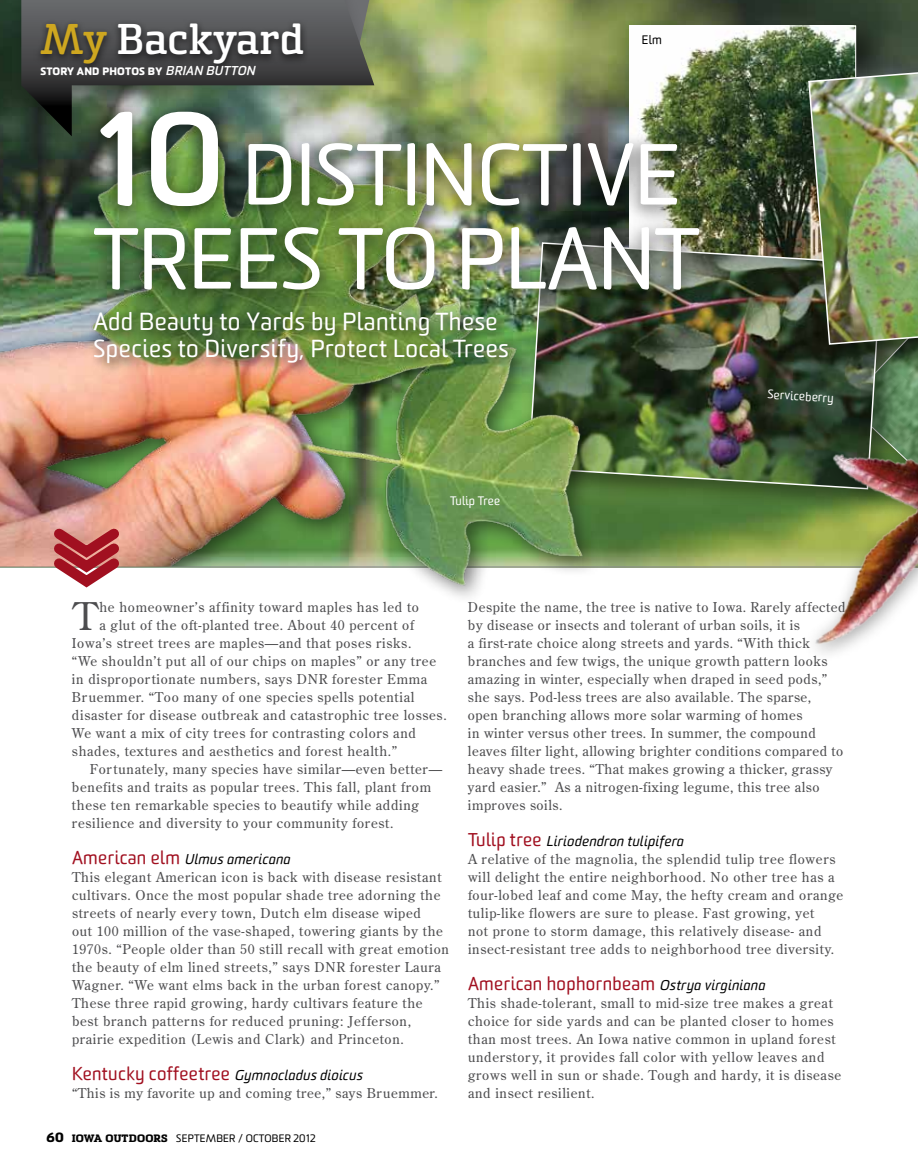
<style>
.page{position:relative;width:918px;height:1175px;background:#fff}
.page>*{position:absolute;margin:0;border:0;box-sizing:border-box;transform-origin:0 0}
.t1{font:84px/84px "Sommet Rounded";color:#fff}
.t2{font:700 48px "Sommet Slab Rnd";color:#fff}
.t3{font:38.1px "Century Old Style Std";color:#4d4d4f}
.t4{font:24px/27px "Sommet Rounded";letter-spacing:.02em;color:#fff}
.t5{font:18px "Sommet Rounded";letter-spacing:.02em;color:#a11020}
.t6{font:italic 16.5px "Sommet Rounded";letter-spacing:.02em;color:#000}
.t7{font:13.5px/18px "Century Old Style Std";letter-spacing:.05em;color:#4d4d4f}
.t8{font:12px "Sommet Rounded";letter-spacing:-.03em;color:#fff}
.t9{font:12px "Sommet Rounded";color:#000}
.t10{font:10.5px "Sommet Rounded";letter-spacing:.02em;color:#000}
.t11{font:800 10.5px "Sommet Rounded";letter-spacing:.02em;color:#fff}
.s1{color:#cea720}
.s2{font-weight:700;font-style:italic;font-size:15px}
.s3{font-weight:700;font-size:126.9px}
.s4{font-style:normal;font-size:18px;color:#a11020}
.s5{font-style:italic;font-size:16.5px;color:#000}
.s6{font-family:"Sommet Slab Rnd";font-weight:800;font-size:15px}
.s7{font-family:"Sommet Slab Rnd";font-weight:800;font-size:12px}
</style>
<div class="page">
<img style="left:0;top:0;width:918px;height:566px">
<div style="left:623px;top:19px;width:260px;height:361px;background:#000;opacity:.44"></div>
<img style="left:631px;top:28px;width:223px;height:209px">
<div style="left:523px;top:237px;width:386px;height:279px;background:#000;opacity:.44"></div>
<img style="left:603px;top:241px;width:204px;height:249px">
<div style="left:8px;top:0;width:378px;height:152px;background:#000;opacity:.15"></div>
<svg style="left:21px;top:0;width:353px;height:109px"></svg>
<hr style="left:0;top:566px;width:918px;height:1px;background:#808285">
<img style="left:0;top:109px;width:591px;height:489px">
<div style="left:33px;top:18px;width:278px;height:56px;background:#000;opacity:.75"></div>
<div style="left:78px;top:99px;width:636px;height:211px;background:#000;opacity:.7"></div>
<img style="left:794px;top:377px;width:124px;height:277px">
<div style="left:89px;top:307px;width:433px;height:70px;background:#000;opacity:.75"></div>
<div style="left:803px;top:48px;width:115px;height:323px;background:#000;opacity:.44"></div>
<img style="left:807px;top:52px;width:111px;height:508px">
<svg style="left:45px;top:519px;width:83px;height:74px"></svg>
<h2 class="t2" style="left:40px;top:13px;width:265px"><span class="s1">My</span> Backyard</h2>
<p class="t11" style="left:40px;top:64px;width:216px">STORY AND PHOTOS BY <span class="s2">BRIAN BUTTON</span></p>
<h1 class="t1" style="left:94px;top:135px;width:591px"><span class="s3">10</span> Distinctive<br>Trees to Plant</h1>
<h3 class="t4" style="left:94px;top:309px;width:417px">Add Beauty to Yards by Planting These<br>Species to Diversify, Protect Local Trees</h3>
<p class="t9" style="left:642px;top:32px;width:22px">Elm</p>
<p class="t8" style="left:450px;top:493px;width:52px">Tulip Tree</p>
<p class="t8" style="left:768px;top:386px;width:68px;rotate:4deg">Serviceberry</p>
<h3 class="t3" style="left:74px;top:592px;width:26px">T</h3>
<p class="t7" style="left:99px;top:598px;width:321px">he homeowner’s affinity toward maples has led to</p>
<p class="t7" style="left:99px;top:616px;width:316px">a glut of the oft-planted tree. About 40 percent of</p>
<p class="t7" style="left:72px;top:634px;width:341px">Iowa’s street trees are maples—and that poses risks.</p>
<p class="t7" style="left:72px;top:652px;width:366px">“We shouldn’t put all of our chips on maples” or any tree</p>
<p class="t7" style="left:72px;top:670px;width:357px">in disproportionate numbers, says DNR forester Emma</p>
<p class="t7" style="left:72px;top:688px;width:344px">Bruemmer. “Too many of one species spells potential</p>
<p class="t7" style="left:72px;top:706px;width:376px">disaster for disease outbreak and catastrophic tree losses.</p>
<p class="t7" style="left:72px;top:724px;width:345px">We want a mix of city trees for contrasting colors and</p>
<p class="t7" style="left:72px;top:742px;width:327px">shades, textures and aesthetics and forest health.”</p>
<p class="t7" style="left:90px;top:760px;width:354px">Fortunately, many species have similar—even better—</p>
<p class="t7" style="left:72px;top:778px;width:361px">benefits and traits as popular trees. This fall, plant from</p>
<p class="t7" style="left:72px;top:796px;width:349px">these ten remarkable species to beautify while adding</p>
<p class="t7" style="left:72px;top:814px;width:323px">resilience and diversity to your community forest.</p>
<p class="t6" style="left:72px;top:851px;width:219px"><span class="s4">American elm</span> Ulmus americana</p>
<p class="t7" style="left:72px;top:868px;width:378px">This elegant American icon is back with disease resistant cultivars. Once the most popular shade tree adorning the streets of nearly every town, Dutch elm disease wiped<br>out 100 million of the vase-shaped, towering giants by the 1970s. “People older than 50 still recall with great emotion the beauty of elm lined streets,” says DNR forester Laura Wagner. “We want elms back in the urban forest canopy.” These three rapid growing, hardy cultivars feature the best branch patterns for reduced pruning: Jefferson, prairie expedition (Lewis and Clark) and Princeton.</p>
<h3 class="t5" style="left:72px;top:1063px;width:292px">Kentucky coffeetree <span class="s5">Gymnocladus dioicus</span></h3>
<p class="t7" style="left:72px;top:1084px;width:367px">“This is my favorite up and coming tree,” says Bruemmer.</p>
<p class="t10" style="left:46px;top:1132px;width:271px"><span class="s6">60</span> <span class="s7">IOWA OUTDOORS</span> September / october 2012</p>
<p class="t7" style="left:468px;top:598px;width:379px">Despite the name, the tree is native to Iowa. Rarely affected by disease or insects and tolerant of urban soils, it is<br>a first-rate choice along streets and yards. “With thick branches and few twigs, the unique growth pattern looks amazing in winter, especially when draped in seed pods,” she says. Pod-less trees are also available. The sparse,<br>open branching allows more solar warming of homes<br>in winter versus other trees. In summer, the compound leaves filter light, allowing brighter conditions compared to heavy shade trees. “That makes growing a thicker, grassy yard easier.” As a nitrogen-fixing legume, this tree also improves soils.</p>
<p class="t6" style="left:468px;top:833px;width:217px"><span class="s4">Tulip tree</span> Liriodendron tulipifera</p>
<p class="t7" style="left:468px;top:850px;width:377px">A relative of the magnolia, the splendid tulip tree flowers will delight the entire neighborhood. No other tree has a four-lobed leaf and come May, the hefty cream and orange tulip-like flowers are sure to please. Fast growing, yet<br>not prone to storm damage, this relatively disease- and insect-resistant tree adds to neighborhood tree diversity.</p>
<h3 class="t5" style="left:468px;top:973px;width:298px">American hophornbeam <span class="s5">Ostrya virginiana</span></h3>
<p class="t7" style="left:468px;top:994px;width:375px">This shade-tolerant, small to mid-size tree makes a great choice for side yards and can be planted closer to homes than most trees. An Iowa native common in upland forest understory, it provides fall color with yellow leaves and grows well in sun or shade. Tough and hardy, it is disease and insect resilient.</p>
</div>
